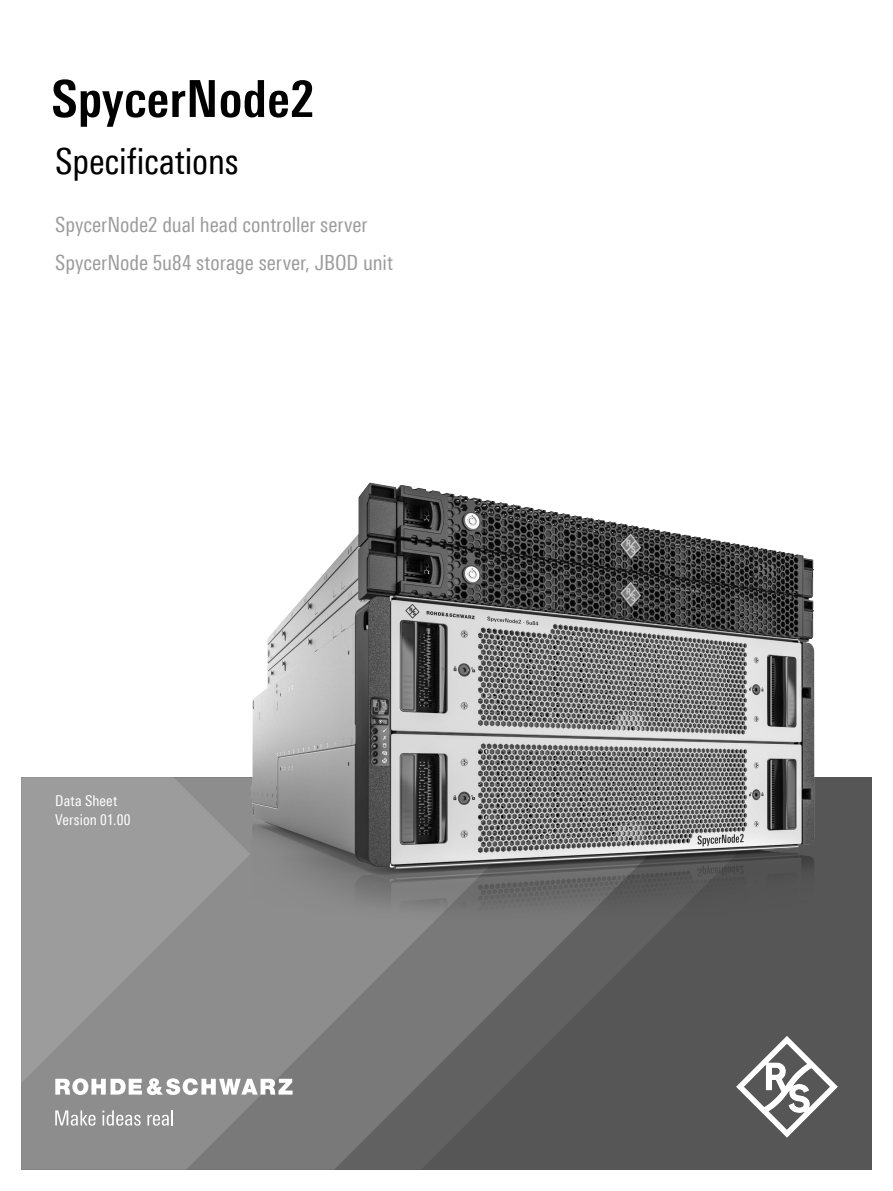
<style>
.page{position:relative;width:893px;height:1191px;background:#fff}
.page>*{position:absolute;margin:0;border:0;box-sizing:border-box;transform-origin:0 0}
.Seiten_Headline_34Pt{font:700 51px "Linotype Univers 620 Cn";letter-spacing:.01em;color:#000}
.Subheadline_24_Pt_sc{font:36px "Linotype Univers 420 Cn";letter-spacing:-.005em;color:#000}
.Teaser_14pt_Titel_Gr{font:21px "Linotype Univers 420 Cn";letter-spacing:-.005em;color:#9c9c9c}
.t1{font:15px/19.2px "Linotype Univers 420 Cn";letter-spacing:.005em;color:#fff}
</style>
<div class="page">
<div style="left:21px;top:777px;width:851px;height:392px;background:#565656"></div>
<svg style="left:502px;top:978px;width:109px;height:109px;fill:#616161"></svg>
<svg style="left:21px;top:777px;width:481px;height:392px"></svg>
<svg style="left:21px;top:777px;width:229px;height:306px;background:#959595"></svg>
<svg style="left:736px;top:1036px;width:102px;height:101px"></svg>
<svg style="left:55px;top:1078px;width:238px;height:17px;background:#cacaca"></svg>
<svg style="left:55px;top:1110px;width:41px;height:15px"></svg>
<svg style="left:102px;top:1110px;width:39px;height:15px"></svg>
<svg style="left:147px;top:1110px;width:26px;height:15px"></svg>
<img style="left:251px;top:869px;width:556px;height:109px">
<img style="left:251px;top:483px;width:563px;height:386px">
<p class="Seiten_Headline_34Pt" style="left:51px;top:68px;width:264px">SpycerNode2</p>
<p class="Subheadline_24_Pt_sc" style="left:55px;top:141px;width:185px">Specifications</p>
<p class="Teaser_14pt_Titel_Gr" style="left:55px;top:212px;width:314px">SpycerNode2 dual head controller server</p>
<p class="Teaser_14pt_Titel_Gr" style="left:55px;top:250px;width:339px">SpycerNode 5u84 storage server, JBOD unit</p>
<p class="t1" style="left:55px;top:791px;width:77px">Data Sheet<br>Version 01.00</p>
</div>
